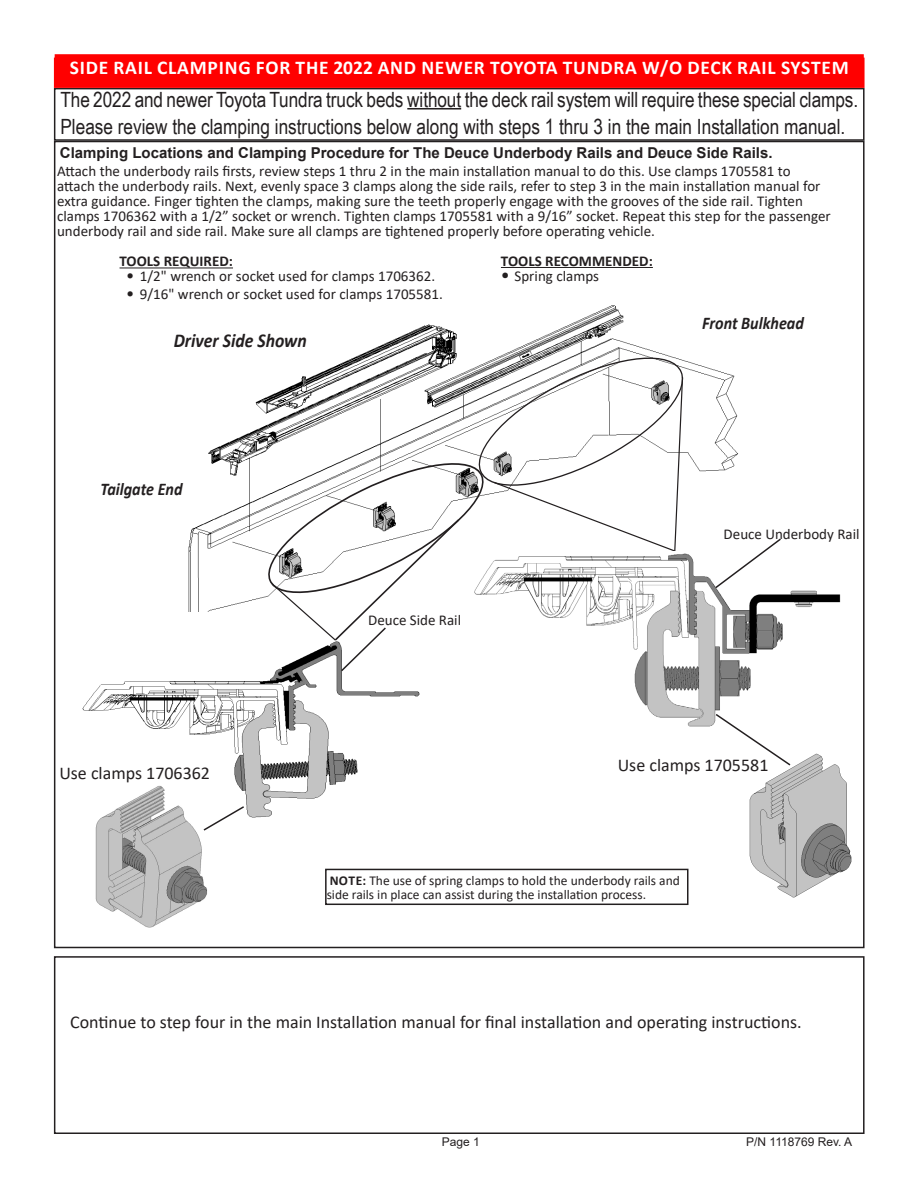
<style>
.page{position:relative;width:918px;height:1188px;background:#fff}
.page>*{position:absolute;margin:0;border:0;box-sizing:border-box;transform-origin:0 0}
.t1{font:21px/27px "Arial Narrow";letter-spacing:-.005em;color:#231f20}
.Label{font:italic 700 19.65px "Calibri";color:#231f20;scale:.9 1}
.t2{font:700 19.5px "Calibri";letter-spacing:.04em;color:#fff}
.t3{font:18px "Calibri";color:#231f20}
.Label-2{font:italic 700 17.85px "Calibri";color:#231f20;scale:.9 1}
.Label-3{font:15px/15px "Calibri";color:#231f20}
.Label-4{font:700 15px "Arial";color:#231f20}
.t4{font:700 15px "Calibri";color:#231f20}
.t5{font:13.5px/13.5px "Calibri";color:#231f20}
.t6{font:12px "Arial";color:#231f20}
.s1{font-size:16.5px}
.s2{font-size:18px}
.s3{font-weight:700}
</style>
<div class="page">
<img style="left:82px;top:673px;width:338px;height:145px">
<img style="left:188px;top:305px;width:550px;height:307px">
<svg style="left:253px;top:436px;width:17px;height:176px"></svg>
<div style="left:54px;top:88px;width:811px;height:53px;border:2px solid #231f20"></div>
<hr style="left:501px;top:267px;width:152px;height:1px;background:#231f20">
<div style="left:325px;top:869px;width:363px;height:36px;border:2px solid #231f20"></div>
<div style="left:55px;top:54px;width:809px;height:30px;background:#f00;border:2px solid #f00"></div>
<div style="left:55px;top:58px;width:809px;height:29px;background:#f00"></div>
<div style="left:54px;top:58px;width:811px;height:30px;border:2px solid #f00"></div>
<hr style="left:407px;top:108px;width:54px;height:2px;background:#231f20">
<img style="left:88px;top:780px;width:123px;height:148px">
<svg style="left:270px;top:331px;width:429px;height:342px"></svg>
<img style="left:474px;top:552px;width:367px;height:175px">
<svg style="left:714px;top:537px;width:69px;height:53px"></svg>
<svg style="left:202px;top:805px;width:44px;height:27px"></svg>
<img style="left:749px;top:753px;width:103px;height:144px">
<svg style="left:714px;top:712px;width:78px;height:55px"></svg>
<div style="left:54px;top:956px;width:811px;height:178px;border:2px solid #231f20"></div>
<hr style="left:120px;top:267px;width:113px;height:1px;background:#231f20">
<p class="t2" style="left:70px;top:53px;width:780px">SIDE RAIL CLAMPING FOR THE 2022 AND NEWER TOYOTA TUNDRA W/O DECK RAIL SYSTEM</p>
<p class="t1" style="left:60px;top:85px;width:799px">The 2022 and newer Toyota Tundra truck beds without the deck rail system will require these special clamps.<br>Please review the clamping instructions below along with steps 1 thru 3 in the main Installation manual.</p>
<p class="Label-3" style="left:57px;top:163px;width:775px">Attach the underbody rails firsts, review steps 1 thru 2 in the main installation manual to do this. Use clamps 1705581 to attach the underbody rails. Next, evenly space 3 clamps along the side rails, refer to step 3 in the main installation manual for extra guidance. Finger tighten the clamps, making sure the teeth properly engage with the grooves of the side rail. Tighten clamps 1706362 with a 1/2” socket or wrench. Tighten clamps 1705581 with a 9/16” socket. Repeat this step for the passenger underbody rail and side rail. Make sure all clamps are tightened properly before operating vehicle.</p>
<p class="Label-4" style="left:60px;top:142px;width:714px">Clamping Locations and Clamping Procedure for The Deuce Underbody Rails and Deuce Side Rails.</p>
<p class="t4" style="left:120px;top:251px;width:115px">TOOLS REQUIRED:</p>
<p class="Label-3" style="left:126px;top:268px;width:311px"><span class="s1">•</span> 1/2" wrench or socket used for clamps 1706362.</p>
<p class="Label-3" style="left:126px;top:286px;width:318px"><span class="s1">•</span> 9/16" wrench or socket used for clamps 1705581.</p>
<p class="Label" style="left:174px;top:326px;width:149px">Driver Side Shown</p>
<p class="t4" style="left:501px;top:250px;width:153px">TOOLS RECOMMENDED:</p>
<p class="Label-3" style="left:501px;top:268px;width:100px"><span class="s2">•</span> Spring clamps</p>
<p class="Label-2" style="left:702px;top:311px;width:114px">Front Bulkhead</p>
<p class="Label-2" style="left:101px;top:477px;width:93px">Tailgate End</p>
<p class="t3" style="left:59px;top:760px;width:152px">Use clamps 1706362</p>
<p class="Label-3" style="left:368px;top:612px;width:95px">Deuce Side Rail</p>
<p class="Label-3" style="left:724px;top:526px;width:137px">Deuce Underbody Rail</p>
<p class="t3" style="left:618px;top:753px;width:152px">Use clamps 1705581</p>
<p class="t5" style="left:327px;top:874px;width:355px"><span class="s3">NOTE:</span> The use of spring clamps to hold the underbody rails and side rails in place can assist during the installation process.</p>
<p class="t3" style="left:70px;top:1009px;width:733px">Continue to step four in the main Installation manual for final installation and operating instructions.</p>
<p class="t6" style="left:442px;top:1133px;width:40px">Page 1</p>
<p class="t6" style="left:746px;top:1134px;width:108px">P/N 1118769 Rev. A</p>
</div>
